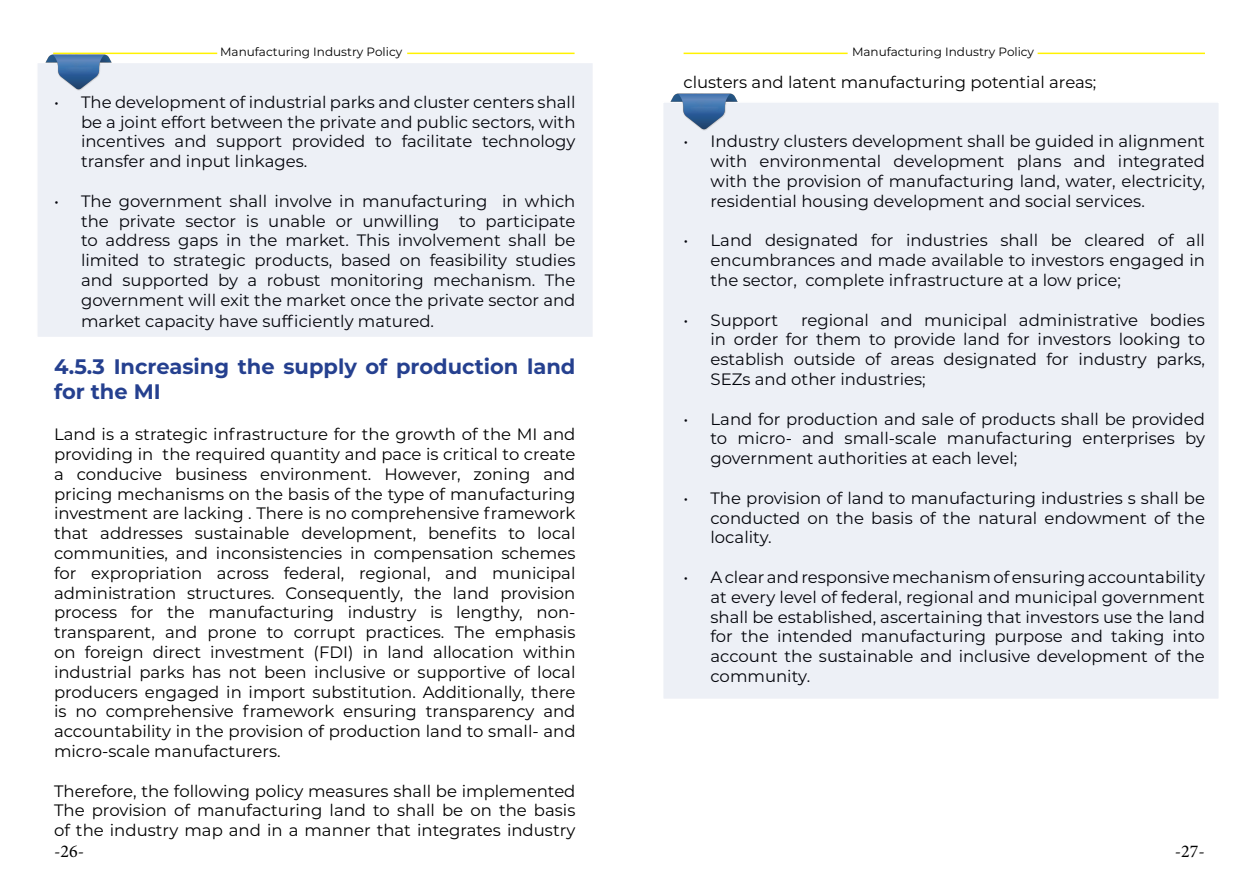
<style>
.page{position:relative;width:1259px;height:893px;background:#fff}
.page>*{position:absolute;margin:0;border:0;box-sizing:border-box;transform-origin:0 0}
.t1{font:700 21px/25.2px "Montserrat";color:#25408f}
.t2{font:18px "Minion Pro";color:#000}
.t3{font:16.5px/19.8px "Montserrat";color:#000;text-align:justify}
.t4{font:12px "Montserrat";color:#000}
</style>
<div class="page">
<hr style="left:53px;top:53px;width:164px;height:1px;background:#fff200">
<hr style="left:683px;top:53px;width:164px;height:1px;background:#fff200">
<hr style="left:407px;top:53px;width:167px;height:1px;background:#fff200">
<hr style="left:1037px;top:53px;width:168px;height:1px;background:#fff200">
<div style="left:36px;top:62px;width:558px;height:276px;background:#edf0f6;border:2px solid #fff"></div>
<div style="left:662px;top:101px;width:558px;height:599px;background:#edf0f6;border:2px solid #fff"></div>
<img style="left:45px;top:54px;width:68px;height:37px">
<img style="left:671px;top:94px;width:67px;height:36px">
<p class="t4" style="left:220px;top:44px;width:184px">Manufacturing Industry Policy</p>
<p class="t4" style="left:852px;top:44px;width:184px">Manufacturing Industry Policy</p>
<p class="t3" style="left:81px;top:91px;width:496px;text-indent:-27px">• The development of industrial parks and cluster centers shall be a joint effort between the private and public sectors, with incentives and support provided to facilitate technology transfer and input linkages.</p>
<p class="t3" style="left:81px;top:190px;width:496px;text-indent:-27px">• The government shall involve in manufacturing in which the private sector is unable or unwilling to participate to address gaps in the market. This involvement shall be limited to strategic products, based on feasibility studies and supported by a robust monitoring mechanism. The government will exit the market once the private sector and</p>
<p class="t3" style="left:81px;top:311px;width:354px">market capacity have sufficiently matured.</p>
<p class="t1" style="left:54px;top:353px;width:523px">4.5.3 Increasing the supply of production land for the MI</p>
<p class="t3" style="left:54px;top:424px;width:523px">Land is a strategic infrastructure for the growth of the MI and providing in the required quantity and pace is critical to create a conducive business environment. However, zoning and pricing mechanisms on the basis of the type of manufacturing investment are lacking . There is no comprehensive framework that addresses sustainable development, benefits to local communities, and inconsistencies in compensation schemes for expropriation across federal, regional, and municipal administration structures. Consequently, the land provision process for the manufacturing industry is lengthy, non&shy;transparent, and prone to corrupt practices. The emphasis on foreign direct investment (FDI) in land allocation within industrial parks has not been inclusive or supportive of local producers engaged in import substitution. Additionally, there is no comprehensive framework ensuring transparency and accountability in the provision of production land to small- and micro-scale manufacturers.</p>
<p class="t3" style="left:54px;top:780px;width:523px">Therefore, the following policy measures shall be implemented The provision of manufacturing land to shall be on the basis of the industry map and in a manner that integrates industry</p>
<p class="t3" style="left:683px;top:72px;width:414px">clusters and latent manufacturing potential areas;</p>
<p class="t3" style="left:710px;top:131px;width:496px;text-indent:-27px">• Industry clusters development shall be guided in alignment with environmental development plans and integrated with the provision of manufacturing land, water, electricity, residential housing development and social services.</p>
<p class="t3" style="left:710px;top:230px;width:496px;text-indent:-27px">• Land designated for industries shall be cleared of all encumbrances and made available to investors engaged in the sector, complete infrastructure at a low price;</p>
<p class="t3" style="left:683px;top:309px;width:96px">• Support</p>
<p class="t3" style="left:710px;top:309px;width:496px;text-indent:91px">regional and municipal administrative bodies in order for them to provide land for investors looking to establish outside of areas designated for industry parks, SEZs and other industries;</p>
<p class="t3" style="left:710px;top:408px;width:496px;text-indent:-27px">• Land for production and sale of products shall be provided to micro- and small-scale manufacturing enterprises by government authorities at each level;</p>
<p class="t3" style="left:710px;top:487px;width:496px;text-indent:-27px">• The provision of land to manufacturing industries s shall be conducted on the basis of the natural endowment of the locality.</p>
<p class="t3" style="left:710px;top:567px;width:496px;text-indent:-27px">• A clear and responsive mechanism of ensuring accountability at every level of federal, regional and municipal government shall be established, ascertaining that investors use the land for the intended manufacturing purpose and taking into account the sustainable and inclusive development of the community.</p>
<p class="t2" style="left:54px;top:839px;width:32px">-26-</p>
<p class="t2" style="left:1174px;top:839px;width:32px">-27-</p>
</div>
